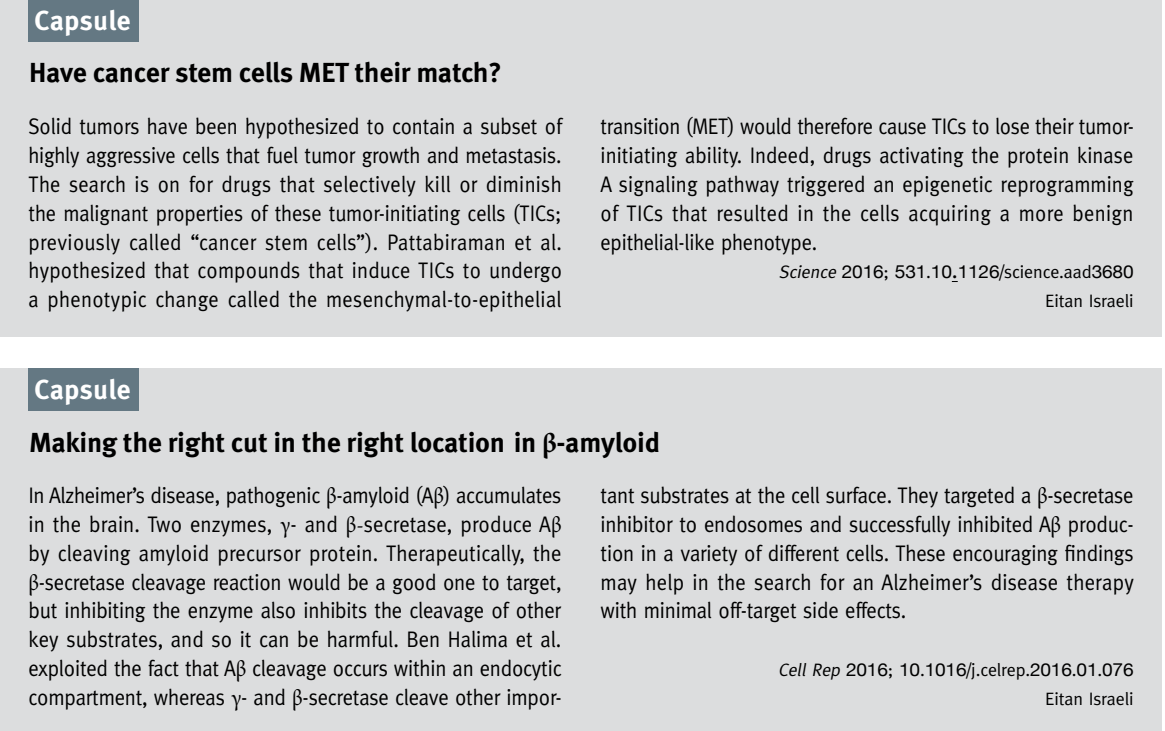
<style>
.page{position:relative;width:1165px;height:731px;background:#fff}
.page>*{position:absolute;margin:0;border:0;box-sizing:border-box;transform-origin:0 0}
.t1{font:700 27.5px/53.2px "Meta Pro";letter-spacing:-.01em;color:#000}
.t2{font:700 27.5px "Meta Pro";color:#fff}
.t3{font:22.5px/28.8px "Meta";letter-spacing:-.01em;color:#000;text-align:justify;scale:.91 1}
.t4{font:22.5px/28.8px "Meta";letter-spacing:-.01em;color:#000;text-align:justify;scale:.92 1}
.t5{font:22.5px/28.8px "Meta";letter-spacing:.01em;color:#000;scale:.92 1}
.t6{font:18px "Helvetica Neue";letter-spacing:-.01em;color:#000;scale:1.06 1}
.t7{font:18px "Meta";letter-spacing:-.005em;color:#000}
.s1{font-family:"Meta";font-style:italic}
.s2{font-family:"Meta"}
.s3{font-family:"Meta";font-size:22.5px}
.s4{color:#fff}
.s5{font-family:"Minion Pro"}
</style>
<div class="page">
<div style="left:0;top:0;width:1161px;height:337px;background:#dcddde"></div>
<div style="left:28px;top:0;width:111px;height:42px;background:#647883"></div>
<div style="left:0;top:368px;width:1161px;height:363px;background:#dcddde"></div>
<div style="left:28px;top:368px;width:111px;height:43px;background:#647883"></div>
<p class="t2" style="left:34px;top:3px;width:98px">Capsule</p>
<p class="t1" style="left:354px;top:47px;width:149px">their match?</p>
<p class="t1" style="left:29px;top:47px;width:287px">Have cancer stem cells MET</p>
<p class="t3" style="left:28px;top:112px;width:587px">Solid tumors have been hypothesized to contain a subset of highly aggressive cells that fuel tumor growth and metastasis.<br>The search is on for drugs that selectively kill or diminish the malignant properties of these tumor-initiating cells (TICs; previously called “cancer stem cells”). Pattabiraman et al. hypothesized that compounds that induce TICs to undergo a phenotypic change called the mesenchymal t o- -epithelial</p>
<p class="t3" style="left:600px;top:112px;width:587px">transition (MET) would therefore cause TICs to lose their tumor-</p>
<p class="t3" style="left:600px;top:169px;width:587px">A signaling pathway triggered an epigenetic reprogramming of TICs that resulted in the cells acquiring a more benign epithelial-like phenotype.</p>
<p class="t6" style="left:778px;top:261px;width:336px"><span class="s1">Science</span>2016<span class="s2">;</span> 531<span class="s2">.</span>10<span class="s3">.</span>1126<span class="s2">/science.aad</span>3680</p>
<p class="t7" style="left:1044px;top:290px;width:90px">Eitan Israeli</p>
<p class="t3" style="left:600px;top:141px;width:586px">initiating ability. Indeed, drugs activating the protein kinase</p>
<p class="t1" style="left:29px;top:363px;width:632px"><span class="s4">Capsule<br></span>Making the right cut in the right location in -<span class="s5">β</span> amyloid</p>
<p class="t4" style="left:28px;top:480px;width:581px">In Alzheimer s’ disease, pathogenic -<span class="s5">β</span> amyloid (A<span class="s5">β</span>) accumulates in the brain. Two enzymes -<span class="s5">γ</span>, and <span class="s5">-β</span> secretase, produce A<span class="s5">β </span>by cleaving amyloid precursor protein. Therapeutically, the -<span class="s5">β</span> secretase cleavage reaction would be a good one to target, but inhibiting the enzyme also inhibits the cleavage of other key substrates, and so it can be harmful. Ben Halima et al. exploited the fact that A<span class="s5">β</span> cleavage occurs within an endocytic</p>
<p class="t4" style="left:600px;top:480px;width:580px">tant substrates at the cell surface. They targeted -<span class="s5">β</span>a secretase</p>
<p class="t4" style="left:28px;top:682px;width:580px">compartment, whereas -<span class="s5">γ</span> and -<span class="s5">β</span> secretase cleave other impor-</p>
<p class="t4" style="left:600px;top:509px;width:580px">inhibitor to endosomes and successfully inhibited A<span class="s5">β</span> produc-</p>
<p class="t5" style="left:600px;top:567px;width:581px">may help in the search for an Alzheimer s’ disease therapy with minimal off-target side effects.</p>
<p class="t6" style="left:778px;top:658px;width:337px"><span class="s1">CellRep</span>2016<span class="s2">;</span> 10<span class="s2">.</span>1016<span class="s2">/ .j celrep.</span>2016<span class="s2">.</span>01<span class="s2">.</span>076</p>
<p class="t7" style="left:1044px;top:687px;width:90px">Eitan Israeli</p>
<p class="t4" style="left:600px;top:538px;width:581px">tion in a variety of different cells. These encouraging findings</p>
</div>
